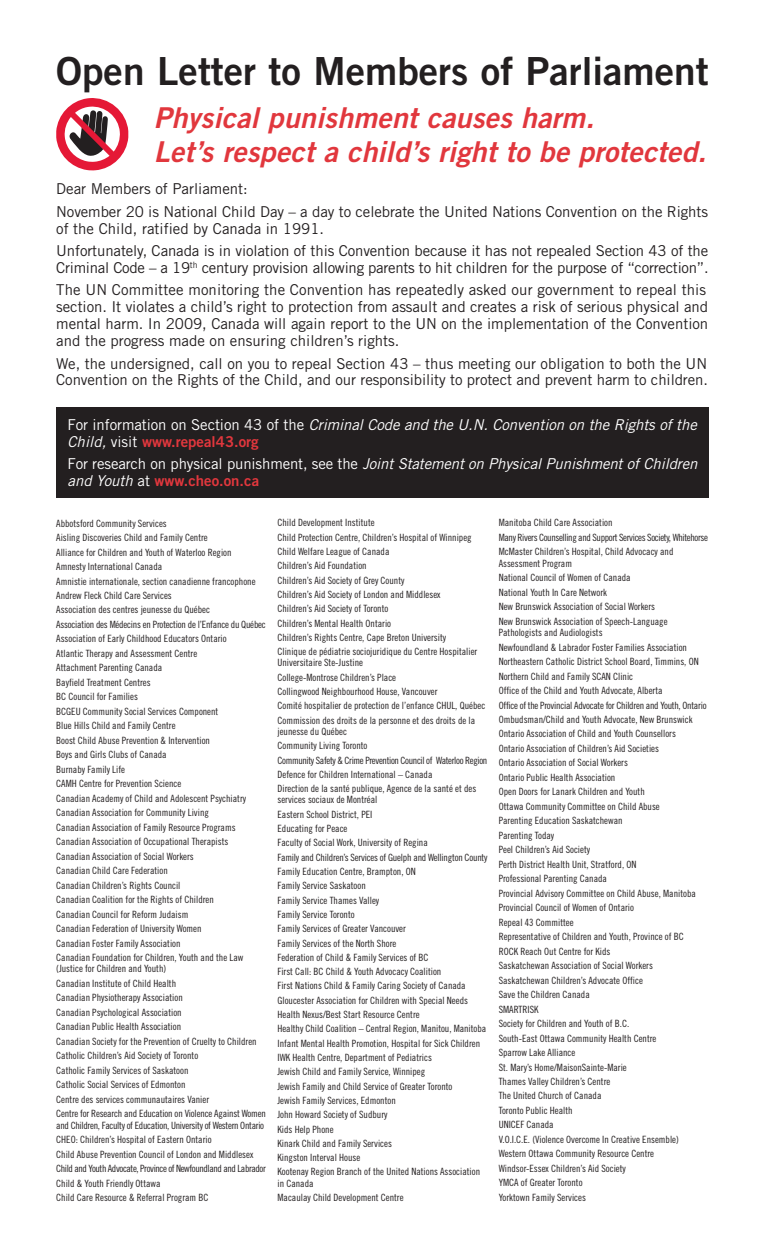
<style>
.page{position:relative;width:765px;height:1260px;background:#fff}
.page>*{position:absolute;margin:0;border:0;box-sizing:border-box;transform-origin:0 0}
.t1{font:38.75px "Trade Gothic Bold Two";color:#231f20}
.t2{font:italic 28.75px/33.8px "Trade Gothic Bold Two";letter-spacing:.005em;color:#e1373d}
.t3{font:15px/22.5px "Trade Gothic";letter-spacing:-.005em;color:#231f20}
.t4{font:italic 15px "Trade Gothic";letter-spacing:-.01em;color:#fff}
.t5{font:15px "Trade Gothic Bold Two";color:#e1373d}
.t6{font:10px/14.5px "Trade Gothic Cond Eighteen";color:#231f20}
.s1{font-style:normal}
.s2{font-family:"Trade Gothic";font-style:italic;color:#fff}
.s3{font-family:"Trade Gothic";color:#fff}
</style>
<div class="page">
<div style="left:56px;top:407px;width:653px;height:91px;background:#231f20"></div>
<svg style="left:56px;top:98px;width:72px;height:72px"></svg>
<h1 class="t1" style="left:56px;top:47px;width:654px">Open Letter to Members of Parliament</h1>
<h2 class="t2" style="left:154px;top:100px;width:554px">Physical punishment causes harm.<br>Let’s respect a child’s right to be protected.</h2>
<h3 class="t3" style="left:56px;top:177px;width:653px">Dear Members of Parliament:<br>November 20 is National Child Day – a day to celebrate the United Nations Convention on the Rights</h3>
<h3 class="t3" style="left:56px;top:217px;width:654px">of the Child, ratified by Canada in 1991.<br>Unfortunately, Canada is in violation of this Convention because it has not repealed Section 43 of the</h3>
<h3 class="t3" style="left:56px;top:256px;width:654px">Criminal Code – a 19<sup>th</sup> century provision allowing parents to hit children for the purpose of “correction”.<br>The UN Committee monitoring the Convention has repeatedly asked our government to repeal this</h3>
<p class="t3" style="left:56px;top:298px;width:654px;line-height:16.9px;text-align:justify">section. It violates a child’s right to protection from assault and creates a risk of serious physical and mental harm. In 2009, Canada will again report to the UN on the implementation of the Convention and the progress made on ensuring children’s rights.</p>
<h3 class="t3" style="left:56px;top:355px;width:653px;line-height:16.9px">We, the undersigned, call on you to repeal Section 43 – thus meeting our obligation to both the UN<br>Convention on the Rights of the Child, and our responsibility to protect and prevent harm to children.</h3>
<h3 class="t4" style="left:68px;top:415px;width:631px"><span class="s1">For information on Section 43 of the</span> Criminal Code and the U.N. Convention on the Rights of the</h3>
<h3 class="t5" style="left:68px;top:432px;width:193px"><span class="s2">Child,</span> <span class="s3">visit</span> www.repeal43.org</h3>
<h3 class="t4" style="left:68px;top:455px;width:631px"><span class="s1">For research on physical punishment, see the</span> Joint Statement on Physical Punishment of Children</h3>
<h3 class="t5" style="left:68px;top:471px;width:193px"><span class="s2">and Youth</span> <span class="s3">at</span> www.cheo.on.ca</h3>
<p class="t6" style="left:56px;top:516px;width:211px">Abbotsford Community Services<br>Aisling Discoveries Child and Family Centre<br>Alliance for Children and Youth of Waterloo Region<br>Amnesty International Canada<br>Amnistie internationale, section canadienne francophone Andrew Fleck Child Care Services<br>Association des centres jeunesse du Québec<br>Association des Médecins en Protection de l’Enfance du Québec Association of Early Childhood Educators Ontario<br>Atlantic Therapy and Assessment Centre<br>Attachment Parenting Canada<br>Bayfield Treatment Centres<br>BC Council for Families<br>BCGEU Community Social Services Component<br>Blue Hills Child and Family Centre<br>Boost Child Abuse Prevention &amp; Intervention<br>Boys and Girls Clubs of Canada<br>Burnaby Family Life<br>CAMH Centre for Prevention Science<br>Canadian Academy of Child and Adolescent Psychiatry Canadian Association for Community Living<br>Canadian Association of Family Resource Programs Canadian Association of Occupational Therapists<br>Canadian Association of Social Workers<br>Canadian Child Care Federation<br>Canadian Children’s Rights Council<br>Canadian Coalition for the Rights of Children<br>Canadian Council for Reform Judaism<br>Canadian Federation of University Women<br>Canadian Foster Family Association<br>Canadian Foundation for Children, Youth and the Law</p>
<p class="t6" style="left:56px;top:962px;width:211px">(Justice for Children and Youth)<br>Canadian Institute of Child Health<br>Canadian Physiotherapy Association<br>Canadian Psychological Association<br>Canadian Public Health Association<br>Canadian Society for the Prevention of Cruelty to Children Catholic Children’s Aid Society of Toronto<br>Catholic Family Services of Saskatoon<br>Catholic Social Services of Edmonton<br>Centre des services communautaires Vanier<br>Centre for Research and Education on Violence Against Women</p>
<p class="t6" style="left:56px;top:1118px;width:211px">and Children, Faculty of Education, University of Western Ontario CHEO: Children’s Hospital of Eastern Ontario<br>Child Abuse Prevention Council of London and Middlesex Child and Youth Advocate, Province of Newfoundland and Labrador Child &amp; Youth Friendly Ottawa<br>Child Care Resource &amp; Referral Program BC</p>
<p class="t6" style="left:278px;top:516px;width:201px">Child Development Institute<br>Child Protection Centre, Children’s Hospital of Winnipeg Child Welfare League of Canada<br>Children’s Aid Foundation<br>Children’s Aid Society of Grey County<br>Children’s Aid Society of London and Middlesex Children’s Aid Society of Toronto<br>Children’s Mental Health Ontario<br>Children’s Rights Centre, Cape Breton University Clinique de pédiatrie sociojuridique du Centre Hospitalier</p>
<p class="t6" style="left:278px;top:656px;width:209px">Universitaire Ste-Justine<br>College-Montrose Children’s Place<br>Collingwood Neighbourhood House, Vancouver<br>Comité hospitalier de protection de l’enfance CHUL, Québec Commission des droits de la personne et des droits de la</p>
<p class="t6" style="left:278px;top:724px;width:211px">jeunesse du Québec<br>Community Living Toronto<br>Community Safety &amp; Crime Prevention Council of Waterloo Region Defence for Children International – Canada<br>Direction de la santé publique, Agence de la santé et des</p>
<p class="t6" style="left:278px;top:793px;width:212px">services sociaux de Montréal<br>Eastern School District, PEI<br>Educating for Peace<br>Faculty of Social Work, University of Regina<br>Family and Children’s Services of Guelph and Wellington County Family Education Centre, Brampton, ON<br>Family Service Saskatoon<br>Family Service Thames Valley<br>Family Service Toronto<br>Family Services of Greater Vancouver<br>Family Services of the North Shore<br>Federation of Child &amp; Family Services of BC<br>First Call: BC Child &amp; Youth Advocacy Coalition<br>First Nations Child &amp; Family Caring Society of Canada Gloucester Association for Children with Special Needs Health Nexus/Best Start Resource Centre<br>Healthy Child Coalition – Central Region, Manitou, Manitoba Infant Mental Health Promotion, Hospital for Sick Children IWK Health Centre, Department of Pediatrics<br>Jewish Child and Family Service, Winnipeg<br>Jewish Family and Child Service of Greater Toronto<br>Jewish Family Services, Edmonton<br>John Howard Society of Sudbury<br>Kids Help Phone<br>Kinark Child and Family Services<br>Kingston Interval House<br>Kootenay Region Branch of the United Nations Association</p>
<p class="t6" style="left:278px;top:1176px;width:128px">in Canada<br>Macaulay Child Development Centre</p>
<p class="t6" style="left:499px;top:515px;width:211px">Manitoba Child Care Association<br>Many Rivers Counselling and Support Services Society, Whitehorse<br>McMaster Children’s Hospital, Child Advocacy and</p>
<p class="t6" style="left:499px;top:556px;width:170px">Assessment Program<br>National Council of Women of Canada<br>National Youth In Care Network<br>New Brunswick Association of Social Workers New Brunswick Association of Speech-Language</p>
<p class="t6" style="left:499px;top:625px;width:209px">Pathologists and Audiologists<br>Newfoundland &amp; Labrador Foster Families Association Northeastern Catholic District School Board, Timmins, ON Northern Child and Family SCAN Clinic<br>Office of the Child and Youth Advocate, Alberta<br>Office of the Provincial Advocate for Children and Youth, Ontario Ombudsman/Child and Youth Advocate, New Brunswick Ontario Association of Child and Youth Counsellors<br>Ontario Association of Children’s Aid Societies<br>Ontario Association of Social Workers<br>Ontario Public Health Association<br>Open Doors for Lanark Children and Youth<br>Ottawa Community Committee on Child Abuse<br>Parenting Education Saskatchewan<br>Parenting Today<br>Peel Children’s Aid Society<br>Perth District Health Unit, Stratford, ON<br>Professional Parenting Canada<br>Provincial Advisory Committee on Child Abuse, Manitoba Provincial Council of Women of Ontario<br>Repeal 43 Committee<br>Representative of Children and Youth, Province of BC<br>ROCK Reach Out Centre for Kids<br>Saskatchewan Association of Social Workers<br>Saskatchewan Children’s Advocate Office<br>Save the Children Canada<br>SMARTRISK<br>Society for Children and Youth of B.C.<br>South-East Ottawa Community Health Centre<br>Sparrow Lake Alliance<br>St. Mary’s Home/MaisonSainte-Marie<br>Thames Valley Children’s Centre<br>The United Church of Canada<br>Toronto Public Health<br>UNICEF Canada<br>V.O.I.C.E. (Violence Overcome In Creative Ensemble)<br>Western Ottawa Community Resource Centre Windsor-Essex Children’s Aid Society<br>YMCA of Greater Toronto<br>Yorktown Family Services</p>
</div>
